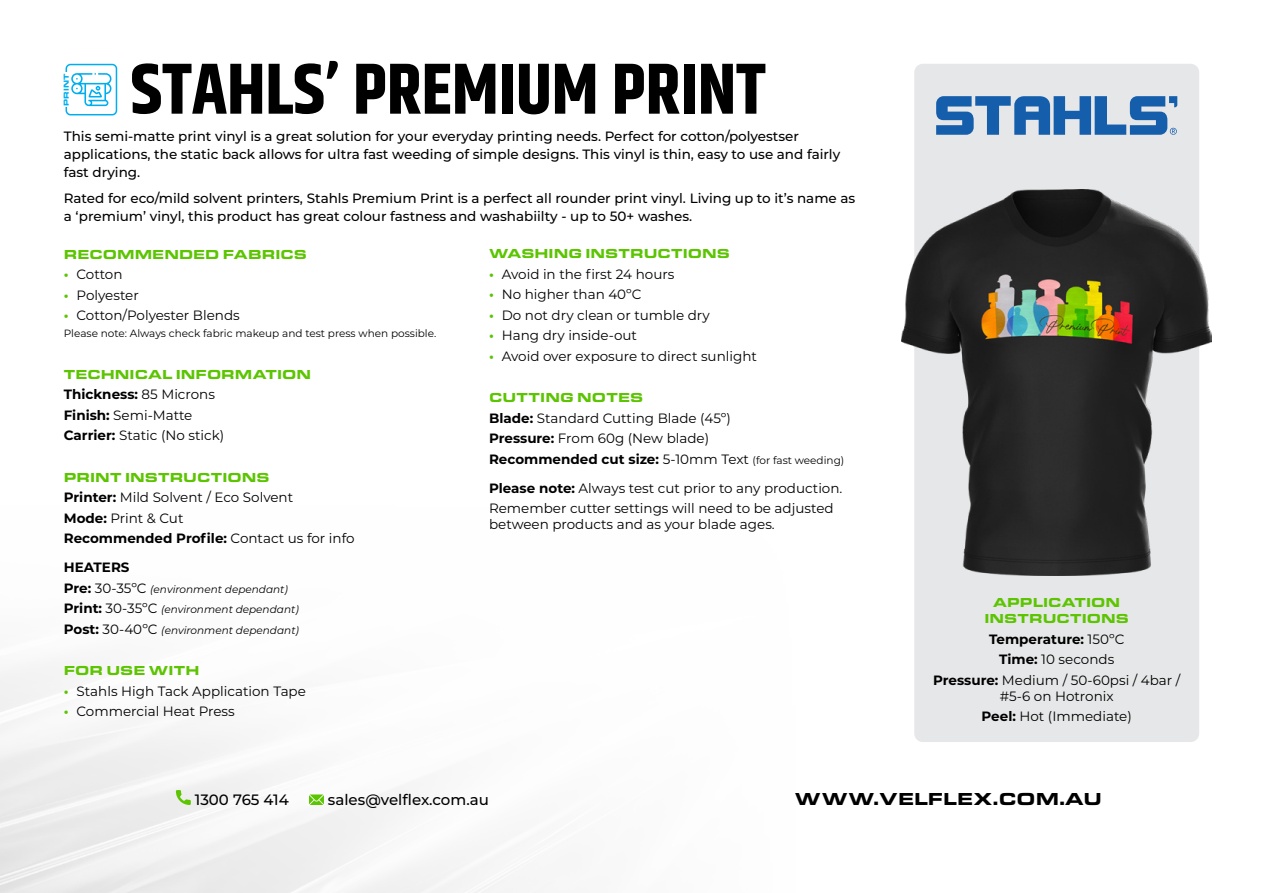
<style>
.page{position:relative;width:1263px;height:893px;background:#fff}
.page>*{position:absolute;margin:0;border:0;box-sizing:border-box;transform-origin:0 0}
.t1{font:700 72px "Khand";color:#000}
.t2{font:900 18px "Eurostile Ext";color:#000}
.t3{font:500 15px "Montserrat";color:#000}
.t4{font:13.5px/20.4px "Montserrat";color:#000}
.t5{font:500 13.5px/18px "Montserrat";color:#000}
.t6{font:900 13.5px/16.2px "Eurostile Ext";color:#5cc400;text-align:center}
.t7{font:700 13.5px "Montserrat";color:#000}
.t8{font:italic 10.5px/20.4px "Montserrat";color:#000}
.t9{font:10.5px "Montserrat";color:#000}
.t10{font:900 7.5px "Eurostile Ext";color:#00aeef}
.s1{font-weight:700;color:#5cc400}
.s2{font-weight:700}
.s3{font-weight:700;font-style:normal;font-size:13.5px}
.s4{font-style:normal;font-size:13.5px}
.s5{font-size:10.5px}
</style>
<div class="page">
<div style="left:66px;top:64px;width:51px;height:51px;border:2px solid #00aeef;border-radius:4px"></div>
<div style="left:64px;top:72px;width:5px;height:35px;background:#fff"></div>
<svg style="left:71px;top:73px;width:40px;height:33px"></svg>
<div style="left:914px;top:64px;width:285px;height:678px;background:#e6e7e8;border-radius:9px"></div>
<svg style="left:176px;top:790px;width:15px;height:15px"></svg>
<svg style="left:309px;top:794px;width:15px;height:11px"></svg>
<img style="left:902px;top:189px;width:309px;height:387px">
<svg style="left:936px;top:96px;width:241px;height:39px"></svg>
<p class="t10" style="left:61px;top:106px;width:34px;rotate:-90deg">PRINT</p>
<h1 class="t1" style="left:131px;top:49px;width:637px">STAHLS’ PREMIUM PRINT</h1>
<p class="t5" style="left:64px;top:126px;width:778px">This semi-matte print vinyl is a great solution for your everyday printing needs. Perfect for cotton/polyestser applications, the static back allows for ultra fast weeding of simple designs. This vinyl is thin, easy to use and fairly fast drying.</p>
<p class="t5" style="left:64px;top:189px;width:793px">Rated for eco/mild solvent printers, Stahls Premium Print is a perfect all rounder print vinyl. Living up to it’s name as a ‘premium’ vinyl, this product has great colour fastness and washabiilty - up to 50+ washes.</p>
<p class="t6" style="left:64px;top:245px;width:245px">RECOMMENDED FABRICS</p>
<p class="t4" style="left:64px;top:264px;width:60px"><span class="s1">•</span> Cotton</p>
<p class="t4" style="left:64px;top:284px;width:77px"><span class="s1">•</span> Polyester</p>
<p class="t4" style="left:64px;top:305px;width:177px"><span class="s1">•</span> Cotton/Polyester Blends</p>
<p class="t9" style="left:64px;top:326px;width:374px">Please note: Always check fabric makeup and test press when possible.</p>
<p class="t6" style="left:64px;top:365px;width:249px">TECHNICAL INFORMATION</p>
<p class="t4" style="left:64px;top:384px;width:162px"><span class="s2">Thickness:</span> 85 Microns<br><span class="s2">Finish:</span> Semi-Matte<br><span class="s2">Carrier:</span> Static (No stick)</p>
<p class="t6" style="left:64px;top:468px;width:207px">PRINT INSTRUCTIONS</p>
<p class="t4" style="left:64px;top:487px;width:292px"><span class="s2">Printer:</span> Mild Solvent / Eco Solvent<br><span class="s2">Mode:</span> Print &amp; Cut<br><span class="s2">Recommended Profile:</span> Contact us for info</p>
<p class="t7" style="left:64px;top:558px;width:67px">HEATERS</p>
<p class="t8" style="left:64px;top:578px;width:237px"><span class="s3">Pre:</span> <span class="s4">30-35ºC</span> (environment dependant)<br><span class="s3">Print:</span> <span class="s4">30-35ºC</span> (environment dependant)<br><span class="s3">Post:</span> <span class="s4">30-40ºC</span> (environment dependant)</p>
<p class="t6" style="left:64px;top:662px;width:137px">FOR USE WITH</p>
<p class="t4" style="left:64px;top:680px;width:244px"><span class="s1">•</span> Stahls High Tack Application Tape</p>
<p class="t4" style="left:64px;top:701px;width:172px"><span class="s1">•</span> Commercial Heat Press</p>
<p class="t6" style="left:489px;top:245px;width:242px">WASHING INSTRUCTIONS</p>
<p class="t4" style="left:489px;top:263px;width:187px"><span class="s1">•</span> Avoid in the first 24 hours</p>
<p class="t4" style="left:489px;top:284px;width:154px"><span class="s1">•</span> No higher than 40ºC</p>
<p class="t4" style="left:489px;top:304px;width:222px"><span class="s1">•</span> Do not dry clean or tumble dry</p>
<p class="t4" style="left:489px;top:325px;width:150px"><span class="s1">•</span> Hang dry inside-out</p>
<p class="t4" style="left:489px;top:345px;width:269px"><span class="s1">•</span> Avoid over exposure to direct sunlight</p>
<p class="t6" style="left:489px;top:389px;width:156px">CUTTING NOTES</p>
<p class="t4" style="left:489px;top:407px;width:357px"><span class="s2">Blade:</span> Standard Cutting Blade (45º)<br><span class="s2">Pressure:</span> From 60g (New blade)<br><span class="s2">Recommended cut size:</span> 5-10mm Text <span class="s5">(for fast weeding)</span></p>
<p class="t4" style="left:489px;top:477px;width:355px"><span class="s2">Please note:</span> Always test cut prior to any production.<br>Remember cutter settings will need to be adjusted</p>
<p class="t4" style="left:489px;top:514px;width:287px">between products and as your blade ages.</p>
<p class="t6" style="left:984px;top:594px;width:146px">APPLICATION<br>INSTRUCTIONS</p>
<p class="t4" style="left:933px;top:628px;width:249px;text-align:center"><span class="s2">Temperature:</span> 150ºC<br><span class="s2">Time:</span> 10 seconds<br><span class="s2">Pressure:</span> Medium / 50-60psi / 4bar /</p>
<p class="t4" style="left:981px;top:685px;width:152px;text-align:center">#5-6 on Hotronix<br><span class="s2">Peel:</span> Hot (Immediate)</p>
<p class="t3" style="left:195px;top:789px;width:95px">1300 765 414</p>
<p class="t3" style="left:328px;top:789px;width:163px">sales@velflex.com.au</p>
<h2 class="t2" style="left:795px;top:785px;width:308px">WWW.VELFLEX.COM.AU</h2>
</div>
